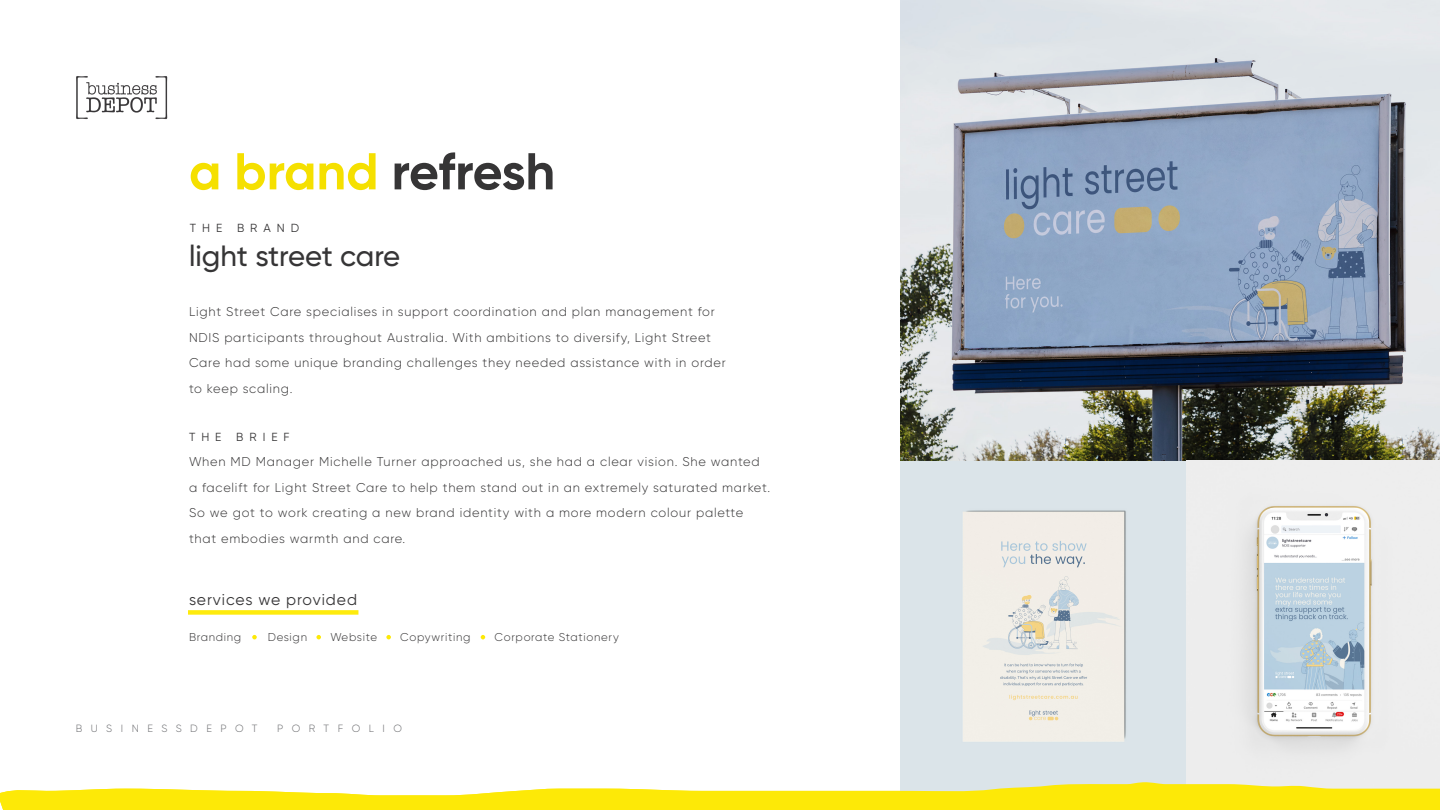
<style>
.page{position:relative;width:1440px;height:810px;background:#fff}
.page>*{position:absolute;margin:0;border:0;box-sizing:border-box;transform-origin:0 0}
.t1{font:700 51.68px "Gilroy";letter-spacing:-.01em;color:#363536}
.t2{font:500 29.33px "Gilroy";color:#363536}
.t3{font:15.75px "Gilroy";letter-spacing:.06em;color:#363536}
.t4{font:300 12.75px/25.5px "Gilroy";letter-spacing:.06em;color:#363536}
.t5{font:11.7px "Gilroy";letter-spacing:.51em;color:#363536}
.t6{font:300 11.32px "Gilroy";letter-spacing:.06em;color:#363536}
.t7{font:300 10.5px "Gilroy";letter-spacing:.81em;color:#6d6e71}
.s1{color:#f5e000}
</style>
<div class="page">
<img style="left:76px;top:76px;width:91px;height:44px">
<img style="left:900px;top:461px;width:286px;height:305px">
<img style="left:900px;top:0;width:540px;height:461px">
<img style="left:1186px;top:461px;width:254px;height:305px">
<svg style="left:0;top:766px;width:1440px;height:44px"></svg>
<div style="left:188px;top:610px;width:170px;height:5px;background:#feeb0d"></div>
<svg style="left:252px;top:635px;width:5px;height:4px"></svg>
<svg style="left:316px;top:635px;width:5px;height:4px"></svg>
<svg style="left:386px;top:635px;width:5px;height:4px"></svg>
<svg style="left:481px;top:635px;width:4px;height:4px"></svg>
<h1 class="t1" style="left:189px;top:139px;width:368px"><span class="s1">a brand</span> refresh</h1>
<p class="t5" style="left:190px;top:220px;width:34px">THE</p>
<p class="t5" style="left:237px;top:220px;width:64px">BRAND</p>
<h2 class="t2" style="left:189px;top:238px;width:213px">light street care</h2>
<p class="t4" style="left:189px;top:299px;width:538px">Light Street Care specialises in support coordination and plan management for NDIS participants throughout Australia. With ambitions to diversify, Light Street Care had some unique branding challenges they needed assistance with in order to keep scaling.</p>
<p class="t5" style="left:189px;top:430px;width:34px">THE</p>
<p class="t5" style="left:236px;top:430px;width:55px">BRIEF</p>
<p class="t4" style="left:189px;top:449px;width:583px">When MD Manager Michelle Turner approached us, she had a clear vision. She wanted a facelift for Light Street Care to help them stand out in an extremely saturated market.<br>So we got to work creating a new brand identity with a more modern colour palette that embodies warmth and care.</p>
<p class="t3" style="left:189px;top:590px;width:170px">services we provided</p>
<p class="t6" style="left:189px;top:630px;width:54px">Branding</p>
<p class="t6" style="left:268px;top:630px;width:41px">Design</p>
<p class="t6" style="left:330px;top:630px;width:48px">Website</p>
<p class="t6" style="left:400px;top:630px;width:72px">Copywriting</p>
<p class="t6" style="left:495px;top:630px;width:126px">Corporate Stationery</p>
<p class="t7" style="left:76px;top:722px;width:183px">BUSINESSDEPOT</p>
<p class="t7" style="left:277px;top:722px;width:126px">PORTFOLIO</p>
</div>
